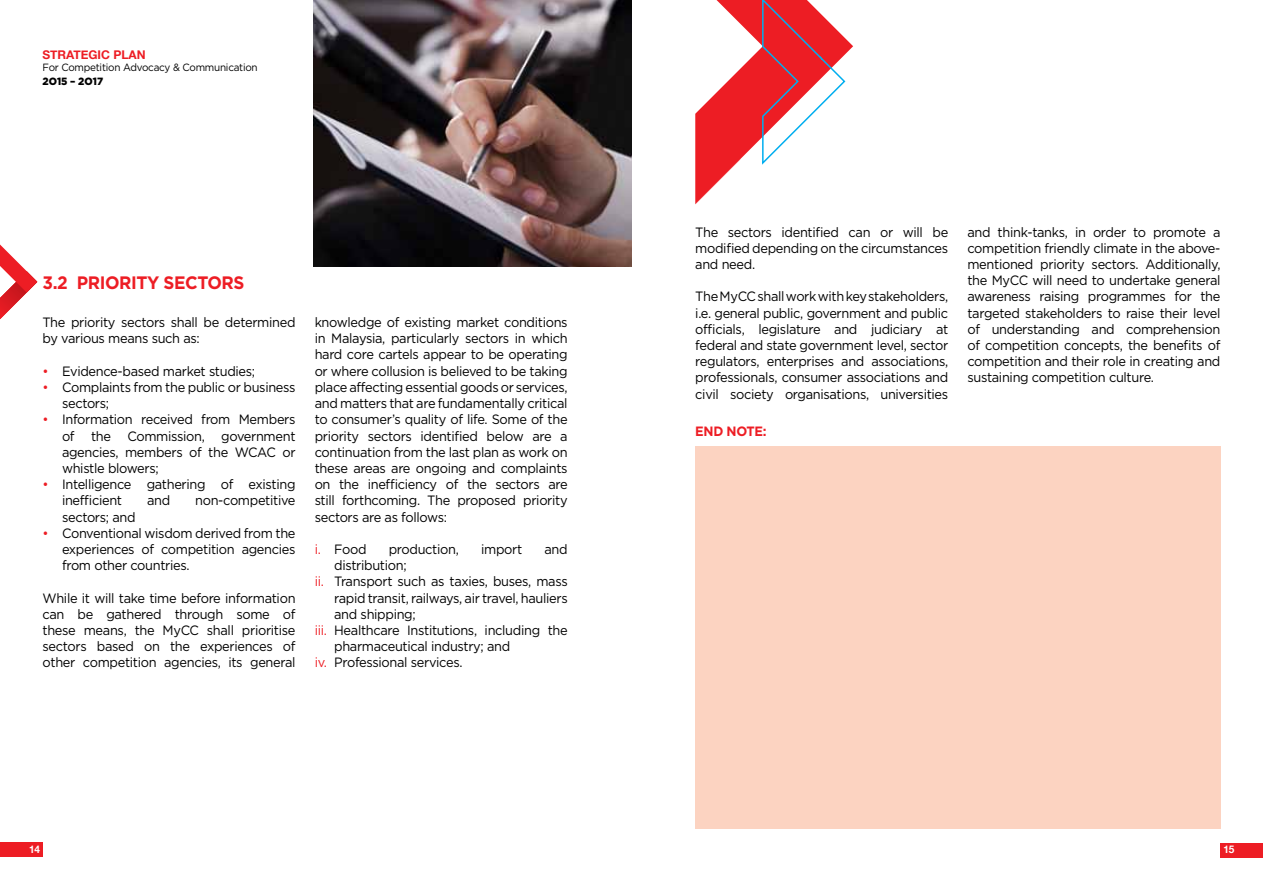
<style>
.page{position:relative;width:1263px;height:893px;background:#fff}
.page>*{position:absolute;margin:0;border:0;box-sizing:border-box;transform-origin:0 0}
.t1{font:700 18px "Gotham";letter-spacing:-.025em;color:#ed1d24;scale:.95 1}
.t2{font:13.5px/16.2px "Gotham";letter-spacing:-.025em;color:#000;text-align:justify;scale:.95 1}
.t3{font:700 13.5px "Gotham";letter-spacing:-.025em;color:#ed1d24;scale:.95 1}
.t4{font:700 12px "Helvetica Neue";color:#ed1d24}
.t5{font:10.5px "Gotham";letter-spacing:-.025em;color:#000;scale:.95 1}
.t6{font:900 10.5px "Gotham";color:#000;scale:.95 1}
.t7{font:700 10.5px "Helvetica Neue";color:#fff;scale:.95 1}
.s1{color:#ed1d24}
</style>
<div class="page">
<div style="left:695px;top:446px;width:525px;height:383px;background:#fcd3c1"></div>
<svg style="left:0;top:244px;width:37px;height:75px"></svg>
<svg style="left:695px;top:0;width:158px;height:204px"></svg>
<img style="left:313px;top:0;width:318px;height:266px">
<div style="left:0;top:843px;width:43px;height:14px;background:#ed1d24"></div>
<div style="left:1220px;top:843px;width:43px;height:14px;background:#ed1d24"></div>
<p class="t4" style="left:43px;top:47px;width:105px">STRATEGIC PLAN</p>
<p class="t5" style="left:43px;top:62px;width:228px">For Competition Advocacy &amp; Communication</p>
<p class="t6" style="left:43px;top:75px;width:65px">2O15 – 2O17</p>
<h1 class="t1" style="left:43px;top:272px;width:214px">3.2 PRIORITY SECTORS</h1>
<p class="t2" style="left:43px;top:314px;width:268px">The priority sectors shall be determined by various means such as:</p>
<p class="t2" style="left:43px;top:363px;width:225px"><span class="s1">•</span> Evidence-based market studies;</p>
<p class="t2" style="left:62px;top:379px;width:247px;text-indent:-19px"><span class="s1">•</span> Complaints from the public or business sectors;</p>
<p class="t2" style="left:62px;top:411px;width:247px;text-indent:-19px"><span class="s1">•</span> Information received from Members of the Commission, government agencies, members of the WCAC or whistle blowers;</p>
<p class="t2" style="left:62px;top:476px;width:247px;text-indent:-19px"><span class="s1">•</span> Intelligence gathering of existing inefficient</p>
<p class="t2" style="left:147px;top:492px;width:26px">and</p>
<p class="t2" style="left:195px;top:492px;width:107px">non-competitive</p>
<p class="t2" style="left:62px;top:508px;width:79px">sectors; and</p>
<p class="t2" style="left:62px;top:525px;width:247px;text-indent:-19px"><span class="s1">•</span> Conventional wisdom derived from the experiences of competition agencies from other countries.</p>
<p class="t2" style="left:43px;top:589px;width:268px">While it will take time before information can be gathered through some of these means, the MyCC shall prioritise sectors based on the experiences of other competition agencies, its general</p>
<p class="t2" style="left:315px;top:314px;width:268px">knowledge of existing market conditions in Malaysia, particularly sectors in which hard core cartels appear to be operating or where collusion is believed to be taking place affecting essential goods or services, and matters that are fundamentally critical to consumer’s quality of life. Some of the priority sectors identified below are a continuation from the last plan as work on these areas are ongoing and complaints on the inefficiency of the sectors are still forthcoming. The proposed priority sectors are as follows:</p>
<p class="t2" style="left:315px;top:541px;width:56px"><span class="s1">i.</span> Food</p>
<p class="t2" style="left:389px;top:541px;width:75px">production,</p>
<p class="t2" style="left:481px;top:541px;width:45px">import</p>
<p class="t2" style="left:544px;top:541px;width:26px">and</p>
<p class="t2" style="left:334px;top:557px;width:78px">distribution;</p>
<p class="t2" style="left:315px;top:573px;width:268px"><span class="s1">ii.</span> Transport such as taxies, buses, mass</p>
<p class="t2" style="left:334px;top:589px;width:247px">rapid transit, railways, air travel, hauliers</p>
<p class="t2" style="left:334px;top:606px;width:87px">and shipping;</p>
<p class="t2" style="left:315px;top:622px;width:268px"><span class="s1">iii.</span> Healthcare Institutions, including the</p>
<p class="t2" style="left:334px;top:638px;width:187px">pharmaceutical industry; and</p>
<p class="t2" style="left:315px;top:654px;width:157px"><span class="s1">iv.</span> Professional services.</p>
<p class="t2" style="left:695px;top:224px;width:268px">The sectors identified can or will be modified depending on the circumstances and need.</p>
<p class="t2" style="left:695px;top:288px;width:268px">The MyCC shall work with key stakeholders, i.e. general public, government and public officials, legislature and judiciary at federal and state government level, sector regulators, enterprises and associations, professionals, consumer associations and civil society organisations, universities</p>
<p class="t3" style="left:695px;top:424px;width:77px">END NOTE:</p>
<p class="t2" style="left:967px;top:224px;width:268px">and think-tanks, in order to promote a competition friendly climate in the above&shy;mentioned priority sectors. Additionally, the MyCC will need to undertake general awareness raising programmes for the targeted stakeholders to raise their level of understanding and comprehension of competition concepts, the benefits of competition and their role in creating and sustaining competition culture.</p>
<p class="t7" style="left:29px;top:843px;width:13px">14</p>
<p class="t7" style="left:1223px;top:843px;width:13px">15</p>
</div>
